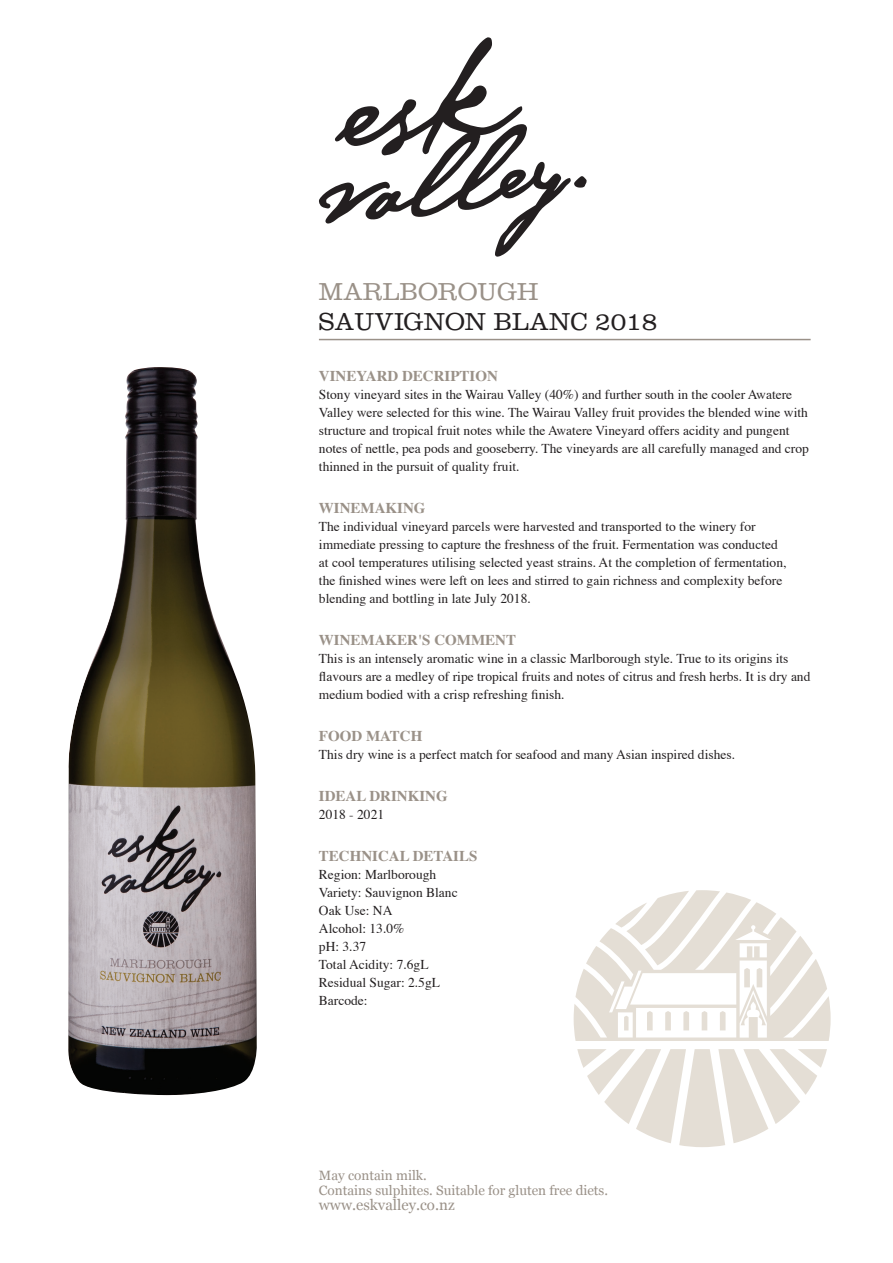
<style>
.page{position:relative;width:893px;height:1263px;background:#fff}
.page>*{position:absolute;margin:0;border:0;box-sizing:border-box;transform-origin:0 0}
.t1{font:300 25.5px "Clarendon";color:#231f20}
.t2{font:300 25.5px "Clarendon";color:#9a9188}
.t3{font:700 15px "Times";color:#9a9188}
.t4{font:15px "Georgia";color:#9a9188}
.t5{font:13.5px/18px "Times";color:#231f20}
.t6{font:13.5px/15px "Georgia";color:#9a9188}
</style>
<div class="page">
<svg style="left:574px;top:890px;width:257px;height:257px"></svg>
<hr style="left:319px;top:339px;width:492px;height:1px;background:#9a9188">
<svg style="left:319px;top:37px;width:268px;height:220px"></svg>
<img style="left:68px;top:367px;width:189px;height:729px">
<h1 class="t2" style="left:319px;top:277px;width:221px">MARLBOROUGH</h1>
<h1 class="t1" style="left:319px;top:307px;width:340px">SAUVIGNON BLANC 2018</h1>
<p class="t3" style="left:319px;top:366px;width:181px">VINEYARD DECRIPTION</p>
<p class="t5" style="left:319px;top:386px;width:491px">Stony vineyard sites in the Wairau Valley (40%) and further south in the cooler Awatere Valley were selected for this wine. The Wairau Valley fruit provides the blended wine with structure and tropical fruit notes while the Awatere Vineyard offers acidity and pungent notes of nettle, pea pods and gooseberry. The vineyards are all carefully managed and crop thinned in the pursuit of quality fruit.</p>
<p class="t3" style="left:319px;top:498px;width:108px">WINEMAKING</p>
<p class="t5" style="left:319px;top:518px;width:469px">The individual vineyard parcels were harvested and transported to the winery for immediate pressing to capture the freshness of the fruit. Fermentation was conducted at cool temperatures utilising selected yeast strains. At the completion of fermentation, the finished wines were left on lees and stirred to gain richness and complexity before blending and bottling in late July 2018.</p>
<p class="t3" style="left:319px;top:630px;width:199px">WINEMAKER'S COMMENT</p>
<p class="t5" style="left:319px;top:650px;width:493px">This is an intensely aromatic wine in a classic Marlborough style. True to its origins its flavours are a medley of ripe tropical fruits and notes of citrus and fresh herbs. It is dry and medium bodied with a crisp refreshing finish.</p>
<p class="t3" style="left:319px;top:726px;width:105px">FOOD MATCH</p>
<p class="t5" style="left:319px;top:746px;width:418px">This dry wine is a perfect match for seafood and many Asian inspired dishes.</p>
<p class="t3" style="left:319px;top:786px;width:130px">IDEAL DRINKING</p>
<p class="t5" style="left:319px;top:806px;width:67px">2018 - 2021</p>
<p class="t3" style="left:319px;top:846px;width:160px">TECHNICAL DETAILS</p>
<p class="t5" style="left:319px;top:866px;width:140px">Region: Marlborough<br>Variety: Sauvignon Blanc<br>Oak Use: NA<br>Alcohol: 13.0%<br>pH: 3.37<br>Total Acidity: 7.6gL<br>Residual Sugar: 2.5gL<br>Barcode:</p>
<p class="t6" style="left:319px;top:1167px;width:291px">May contain milk.<br>Contains sulphites. Suitable for gluten free diets.</p>
<p class="t4" style="left:319px;top:1196px;width:137px">www.eskvalley.co.nz</p>
</div>
